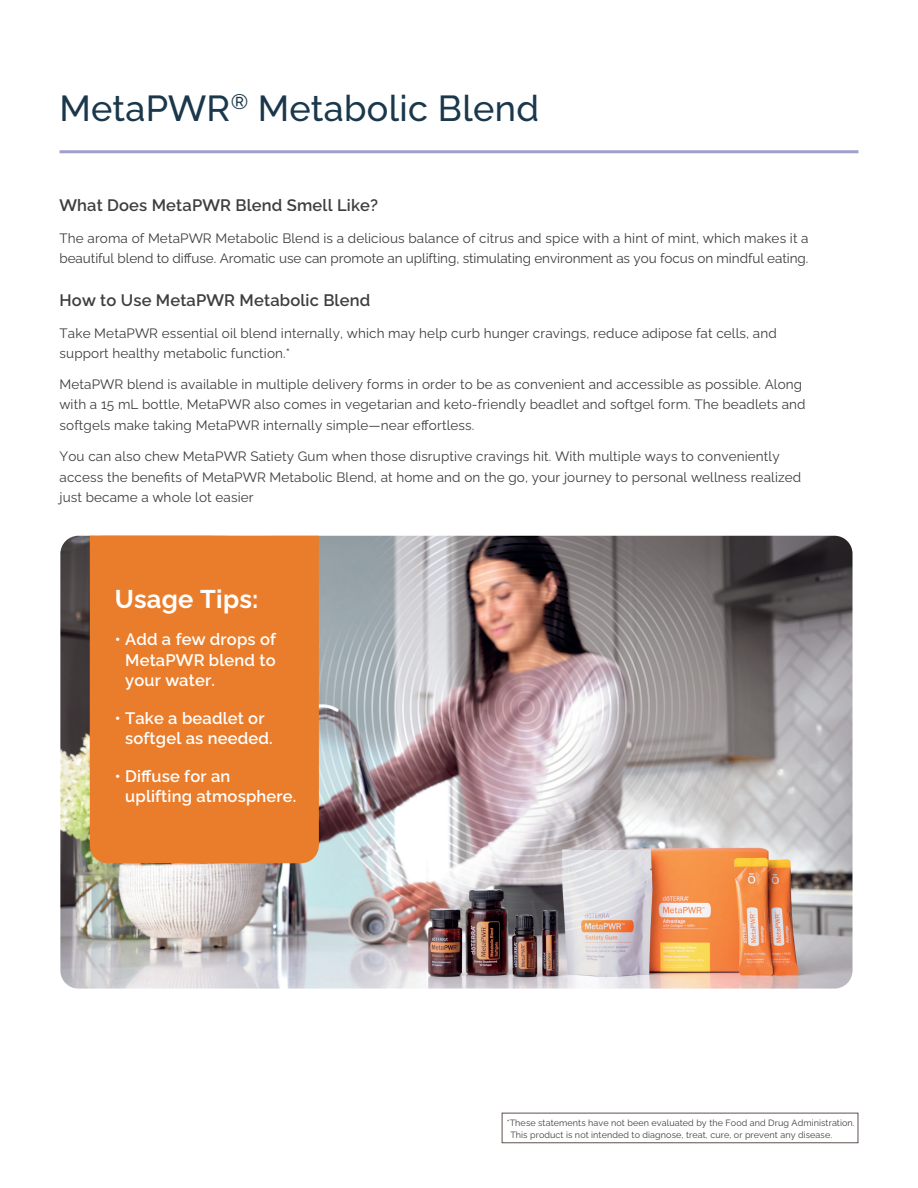
<style>
.page{position:relative;width:918px;height:1188px;background:#fff}
.page>*{position:absolute;margin:0;border:0;box-sizing:border-box;transform-origin:0 0}
.t1{font:500 36px "Ralewayd T";letter-spacing:.01em;color:#1a374b}
.t2{font:700 25.5px "Ralewayd T";letter-spacing:.01em;color:#fff}
.t3{font:600 16.5px/20.5px "Ralewayd T";letter-spacing:.01em;color:#fff}
.t4{font:600 16.5px "Ralewayd T";letter-spacing:.01em;color:#3e3e3f}
.t5{font:13.5px/20.5px "Ralewayd T";letter-spacing:.01em;color:#3e3e3f}
.t6{font:9px/11.4px "Ralewayd T";letter-spacing:.01em;color:#3e3e3f}
</style>
<div class="page">
<img style="left:60px;top:536px;width:793px;height:453px">
<hr style="left:60px;top:150px;width:798px;height:3px;background:#9e9fcb">
<div style="left:502px;top:1113px;width:356px;height:30px;border:1px solid #5d524d"></div>
<div style="left:90px;top:536px;width:229px;height:327px;background:#ea7d2b"></div>
<h1 class="t1" style="left:60px;top:80px;width:481px">MetaPWR<sup>®</sup> Metabolic Blend</h1>
<p class="t4" style="left:60px;top:192px;width:320px">What Does MetaPWR Blend Smell Like?</p>
<p class="t5" style="left:60px;top:226px;width:751px">The aroma of MetaPWR Metabolic Blend is a delicious balance of citrus and spice with a hint of mint, which makes it a beautiful blend to diffuse. Aromatic use can promote an uplifting, stimulating environment as you focus on mindful eating.</p>
<p class="t4" style="left:60px;top:288px;width:312px">How to Use MetaPWR Metabolic Blend</p>
<p class="t5" style="left:60px;top:321px;width:719px">Take MetaPWR essential oil blend internally, which may help curb hunger cravings, reduce adipose fat cells, and support healthy metabolic function.*</p>
<p class="t5" style="left:60px;top:372px;width:748px">MetaPWR blend is available in multiple delivery forms in order to be as convenient and accessible as possible. Along with a 15 mL bottle, MetaPWR also comes in vegetarian and keto-friendly beadlet and softgel form. The beadlets and softgels make taking MetaPWR internally simple—near effortless.</p>
<p class="t5" style="left:60px;top:445px;width:743px">You can also chew MetaPWR Satiety Gum when those disruptive cravings hit. With multiple ways to conveniently access the benefits of MetaPWR Metabolic Blend, at home and on the go, your journey to personal wellness realized just became a whole lot easier</p>
<h2 class="t2" style="left:115px;top:579px;width:145px">Usage Tips:</h2>
<p class="t3" style="left:125px;top:628px;width:152px;text-align:justify;text-indent:-10px">• Add a few drops of MetaPWR blend to your water.</p>
<p class="t3" style="left:125px;top:706px;width:149px;text-indent:-10px">• Take a beadlet or softgel as needed.</p>
<p class="t3" style="left:125px;top:764px;width:173px;text-indent:-10px">• Diffuse for an uplifting atmosphere.</p>
<p class="t6" style="left:510px;top:1117px;width:346px;text-indent:-4px">*These statements have not been evaluated by the Food and Drug Administration.<br>This product is not intended to diagnose, treat, cure, or prevent any disease.</p>
</div>
